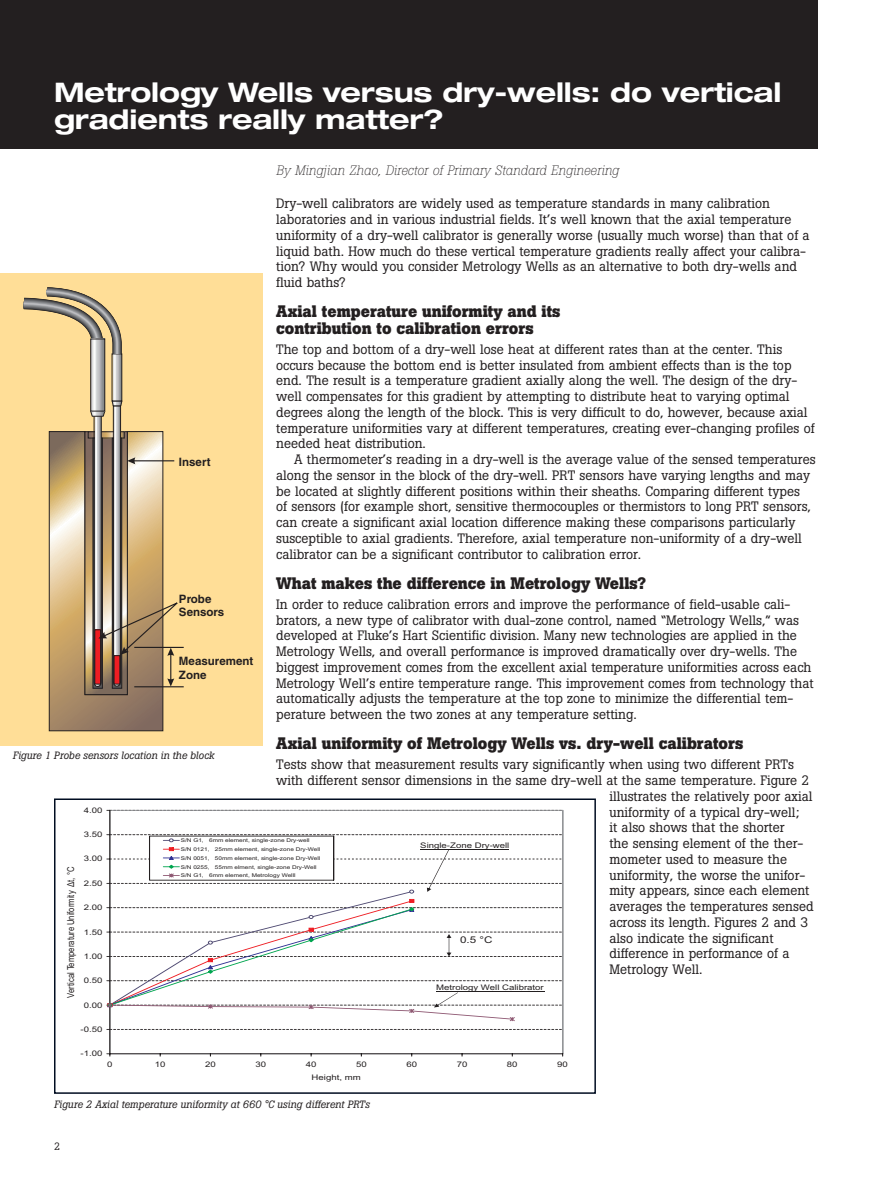
<style>
.page{position:relative;width:891px;height:1188px;background:#fff}
.page>*{position:absolute;margin:0;border:0;box-sizing:border-box;transform-origin:0 0}
.t1{font:700 expanded 27px/27px "Helvetica Neue";letter-spacing:-.005em;color:#fff}
.t2{font:700 16.5px/16.5px "Boton";color:#231f20}
.t3{font:13.5px/15.8px "Boton";color:#231f20}
.t4{font:italic 300 13.5px "Boton";color:#231f20}
.t5{font:700 11.55px/13.8px "Helvetica";color:#231f20}
.t6{font:italic 10.5px "Boton";color:#231f20}
.t7{font:9.6px "Arial";color:#231f20;scale:.8 1}
.t8{font:9.3px "Arial";color:#231f20;scale:1.25 1}
.t9{font:7.65px "Arial";color:#231f20;scale:1.25 1}
.t10{font:5.1px/8.9px "Arial";color:#231f20;scale:1.25 1}
</style>
<div class="page">
<div style="left:0;top:0;width:818px;height:149px;background:#231f20"></div>
<div style="left:0;top:273px;width:263px;height:473px;background:#ffde97"></div>
<svg style="left:114px;top:365px;width:6px;height:34px"></svg>
<div style="left:112px;top:354px;width:10px;height:47px;border:1px solid #231f20"></div>
<svg style="left:23px;top:287px;width:100px;height:78px"></svg>
<svg style="left:92px;top:341px;width:11px;height:59px"></svg>
<div style="left:90px;top:339px;width:15px;height:72px;border:1px solid #231f20"></div>
<hr style="left:134px;top:647px;width:50px;height:1px;background:#231f20">
<hr style="left:134px;top:686px;width:50px;height:1px;background:#231f20">
<svg style="left:49px;top:400px;width:134px;height:331px"></svg>
<svg style="left:109px;top:811px;width:454px;height:243px"></svg>
<hr style="left:110px;top:810px;width:1px;height:244px;background:#231f20">
<svg style="left:107px;top:1029px;width:456px;height:1px"></svg>
<svg style="left:107px;top:810px;width:456px;height:1px"></svg>
<hr style="left:110px;top:1054px;width:453px;height:1px;background:#231f20">
<svg style="left:107px;top:834px;width:456px;height:188px"></svg>
<div style="left:54px;top:798px;width:542px;height:296px;border:2px solid #000d21"></div>
<h1 class="t1" style="left:54px;top:78px;width:729px">Metrology Wells versus dry-wells: do vertical gradients really matter?</h1>
<p class="t4" style="left:276px;top:162px;width:344px">By Mingjian Zhao, Director of Primary Standard Engineering</p>
<p class="t3" style="left:276px;top:196px;width:535px">Dry-well calibrators are widely used as temperature standards in many calibration laboratories and in various industrial fields. It’s well known that the axial temperature uniformity of a dry-well calibrator is generally worse (usually much worse) than that of a liquid bath. How much do these vertical temperature gradients really affect your calibra&shy;tion? Why would you consider Metrology Wells as an alternative to both dry-wells and fluid baths?</p>
<p class="t2" style="left:276px;top:303px;width:286px">Axial temperature uniformity and its contribution to calibration errors</p>
<p class="t3" style="left:276px;top:341px;width:540px">The top and bottom of a dry-well lose heat at different rates than at the center. This occurs because the bottom end is better insulated from ambient effects than is the top end. The result is a temperature gradient axially along the well. The design of the dry&shy;well compensates for this gradient by attempting to distribute heat to varying optimal degrees along the length of the block. This is very difficult to do, however, because axial temperature uniformities vary at different temperatures, creating ever-changing profiles of needed heat distribution.</p>
<p class="t3" style="left:276px;top:452px;width:541px;text-indent:18px">A thermometer’s reading in a dry-well is the average value of the sensed temperatures along the sensor in the block of the dry-well. PRT sensors have varying lengths and may be located at slightly different positions within their sheaths. Comparing different types<br>of sensors (for example short, sensitive thermocouples or thermistors to long PRT sensors, can create a significant axial location difference making these comparisons particularly susceptible to axial gradients. Therefore, axial temperature non-uniformity of a dry-well calibrator can be a significant contributor to calibration error.</p>
<p class="t2" style="left:276px;top:575px;width:371px">What makes the difference in Metrology Wells?</p>
<p class="t3" style="left:276px;top:596px;width:539px">In order to reduce calibration errors and improve the performance of field-usable cali&shy;brators, a new type of calibrator with dual-zone control, named “Metrology Wells,” was developed at Fluke’s Hart Scientific division. Many new technologies are applied in the Metrology Wells, and overall performance is improved dramatically over dry-wells. The biggest improvement comes from the excellent axial temperature uniformities across each Metrology Well’s entire temperature range. This improvement comes from technology that automatically adjusts the temperature at the top zone to minimize the differential tem&shy;perature between the two zones at any temperature setting.</p>
<p class="t2" style="left:276px;top:735px;width:469px">Axial uniformity of Metrology Wells vs. dry-well calibrators</p>
<p class="t3" style="left:276px;top:757px;width:519px">Tests show that measurement results vary significantly when using two different PRTs</p>
<p class="t3" style="left:276px;top:773px;width:533px">with different sensor dimensions in the same dry-well at the same temperature. Figure 2</p>
<p class="t3" style="left:609px;top:788px;width:204px">illustrates the relatively poor axial</p>
<p class="t3" style="left:609px;top:804px;width:192px">uniformity of a typical dry-well;</p>
<p class="t3" style="left:609px;top:820px;width:177px">it also shows that the shorter</p>
<p class="t3" style="left:609px;top:836px;width:196px">the sensing element of the ther-</p>
<p class="t3" style="left:609px;top:851px;width:179px">mometer used to measure the</p>
<p class="t3" style="left:609px;top:867px;width:197px">uniformity, the worse the unifor-</p>
<p class="t3" style="left:609px;top:883px;width:202px">mity appears, since each element</p>
<p class="t3" style="left:609px;top:899px;width:206px">averages the temperatures sensed</p>
<p class="t3" style="left:609px;top:914px;width:200px">across its length. Figures 2 and 3</p>
<p class="t3" style="left:609px;top:930px;width:166px">also indicate the significant</p>
<p class="t3" style="left:609px;top:946px;width:182px">difference in performance of a</p>
<p class="t3" style="left:609px;top:962px;width:95px">Metrology Well.</p>
<p class="t5" style="left:179px;top:455px;width:33px">Insert</p>
<p class="t5" style="left:179px;top:592px;width:47px">Probe<br>Sensors</p>
<p class="t5" style="left:179px;top:654px;width:76px">Measurement<br>Zone</p>
<p class="t6" style="left:13px;top:749px;width:203px">Figure 1 Probe sensors location in the block</p>
<p class="t9" style="left:84px;top:807px;width:16px">4.00</p>
<p class="t9" style="left:84px;top:832px;width:16px">3.50</p>
<p class="t10" style="left:181px;top:836px;width:113px">S/N G1, 6mm element, single-zone Dry-well S/N 0121, 25mm element, single-zone Dry-Well S/N 0051, 50mm element, single-zone Dry-Well S/N 0255, 55mm elment, single-zone Dry-Well S/N G1, 6mm element, Metrology Welll</p>
<p class="t9" style="left:420px;top:842px;width:73px">Single-Zone Dry-well</p>
<p class="t9" style="left:84px;top:856px;width:16px">3.00</p>
<p class="t7" style="left:67px;top:998px;width:165px;rotate:-90deg">Vertical Temperature Uniformity Δt, °C</p>
<p class="t9" style="left:84px;top:880px;width:16px">2.50</p>
<p class="t9" style="left:84px;top:905px;width:16px">2.00</p>
<p class="t9" style="left:84px;top:929px;width:16px">1.50</p>
<p class="t8" style="left:460px;top:937px;width:27px">0.5 °C</p>
<p class="t9" style="left:84px;top:953px;width:16px">1.00</p>
<p class="t9" style="left:84px;top:978px;width:16px">0.50</p>
<p class="t9" style="left:436px;top:984px;width:88px">Metrology Well Calibrator</p>
<p class="t9" style="left:84px;top:1002px;width:16px">0.00</p>
<p class="t9" style="left:81px;top:1026px;width:19px">-0.50</p>
<p class="t9" style="left:81px;top:1051px;width:19px">-1.00</p>
<p class="t9" style="left:107px;top:1062px;width:6px">0</p>
<p class="t9" style="left:155px;top:1062px;width:10px">10</p>
<p class="t9" style="left:205px;top:1062px;width:10px">20</p>
<p class="t9" style="left:255px;top:1062px;width:10px">30</p>
<p class="t9" style="left:306px;top:1062px;width:10px">40</p>
<p class="t9" style="left:356px;top:1062px;width:10px">50</p>
<p class="t9" style="left:406px;top:1062px;width:10px">60</p>
<p class="t9" style="left:457px;top:1062px;width:10px">70</p>
<p class="t9" style="left:507px;top:1062px;width:10px">80</p>
<p class="t9" style="left:557px;top:1062px;width:10px">90</p>
<p class="t9" style="left:312px;top:1075px;width:41px">Height, mm</p>
<p class="t6" style="left:54px;top:1098px;width:317px">Figure 2 Axial temperature uniformity at 660 °C using different PRTs</p>
</div>
